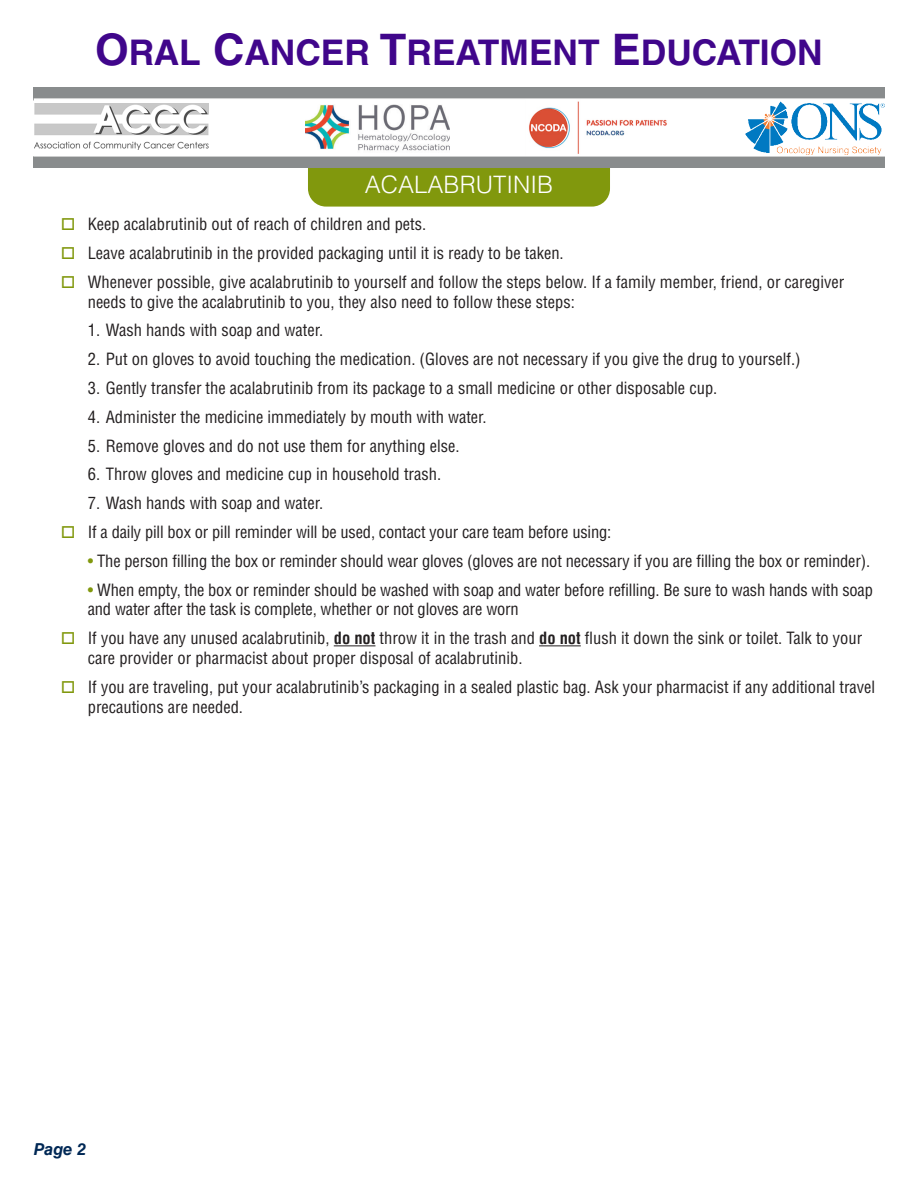
<style>
.page{position:relative;width:918px;height:1188px;background:#fff}
.page>*{position:absolute;margin:0;border:0;box-sizing:border-box;transform-origin:0 0}
.t1{font:700 35.4px "Helvetica LT Std";color:#40068b}
.t2{font:300 24px "Helvetica LT Std";color:#fff}
.text{font:condensed 16.5px/19.8px "Helvetica LT Std";color:#231f20}
.t3{font:italic 700 16.5px "Helvetica LT Std";color:#002855}
.s1{font-size:43.5px}
.s2{color:#81980d}
.s3{font-weight:700}
</style>
<div class="page">
<div style="left:308px;top:140px;width:302px;height:67px;background:#81980d;border-radius:18px"></div>
<div style="left:34px;top:88px;width:850px;height:79px;background:#898c8d"></div>
<div style="left:34px;top:98px;width:852px;height:58px;background:#fff;border:2px solid #fff"></div>
<img style="left:305px;top:104px;width:145px;height:50px">
<img style="left:745px;top:101px;width:140px;height:53px">
<img style="left:34px;top:104px;width:175px;height:45px">
<img style="left:525px;top:99px;width:145px;height:57px">
<hr style="left:334px;top:645px;width:41px;height:1px;background:#231f20">
<hr style="left:539px;top:645px;width:42px;height:1px;background:#231f20">
<h1 class="t1" style="left:95px;top:31px;width:729px"><span class="s1">O</span>RAL <span class="s1">C</span>ANCER <span class="s1">T</span>REATMENT <span class="s1">E</span>DUCATION</h1>
<h2 class="t2" style="left:365px;top:169px;width:190px">ACALABRUTINIB</h2>
<p class="text" style="left:61px;top:214px;width:367px"><span class="s2">□</span> Keep acalabrutinib out of reach of children and pets.</p>
<p class="text" style="left:61px;top:243px;width:505px"><span class="s2">□</span> Leave acalabrutinib in the provided packaging until it is ready to be taken.</p>
<p class="text" style="left:88px;top:272px;width:758px;text-indent:-27px"><span class="s2">□</span> Whenever possible, give acalabrutinib to yourself and follow the steps below. If a family member, friend, or caregiver needs to give the acalabrutinib to you, they also need to follow these steps:</p>
<p class="text" style="left:88px;top:320px;width:237px">1. Wash hands with soap and water.</p>
<p class="text" style="left:88px;top:349px;width:714px">2. Put on gloves to avoid touching the medication. (Gloves are not necessary if you give the drug to yourself.)</p>
<p class="text" style="left:88px;top:378px;width:631px">3. Gently transfer the acalabrutinib from its package to a small medicine or other disposable cup.</p>
<p class="text" style="left:88px;top:407px;width:400px">4. Administer the medicine immediately by mouth with water.</p>
<p class="text" style="left:88px;top:436px;width:373px">5. Remove gloves and do not use them for anything else.</p>
<p class="text" style="left:88px;top:464px;width:355px">6. Throw gloves and medicine cup in household trash.</p>
<p class="text" style="left:88px;top:493px;width:237px">7. Wash hands with soap and water.</p>
<p class="text" style="left:61px;top:522px;width:552px"><span class="s2">□</span> If a daily pill box or pill reminder will be used, contact your care team before using:</p>
<p class="text" style="left:88px;top:551px;width:784px"><span class="s2">•</span> The person filling the box or reminder should wear gloves (gloves are not necessary if you are filling the box or reminder).</p>
<p class="text" style="left:88px;top:580px;width:787px"><span class="s2">•</span> When empty, the box or reminder should be washed with soap and water before refilling. Be sure to wash hands with soap and water after the task is complete, whether or not gloves are worn</p>
<p class="text" style="left:88px;top:628px;width:776px;text-indent:-27px"><span class="s2">□</span> If you have any unused acalabrutinib, <span class="s3">do not</span> throw it in the trash and <span class="s3">do not</span> flush it down the sink or toilet. Talk to your care provider or pharmacist about proper disposal of acalabrutinib.</p>
<p class="text" style="left:88px;top:677px;width:789px;text-indent:-27px"><span class="s2">□</span> If you are traveling, put your acalabrutinib’s packaging in a sealed plastic bag. Ask your pharmacist if any additional travel precautions are needed.</p>
<p class="t3" style="left:34px;top:1139px;width:54px">Page 2</p>
</div>
